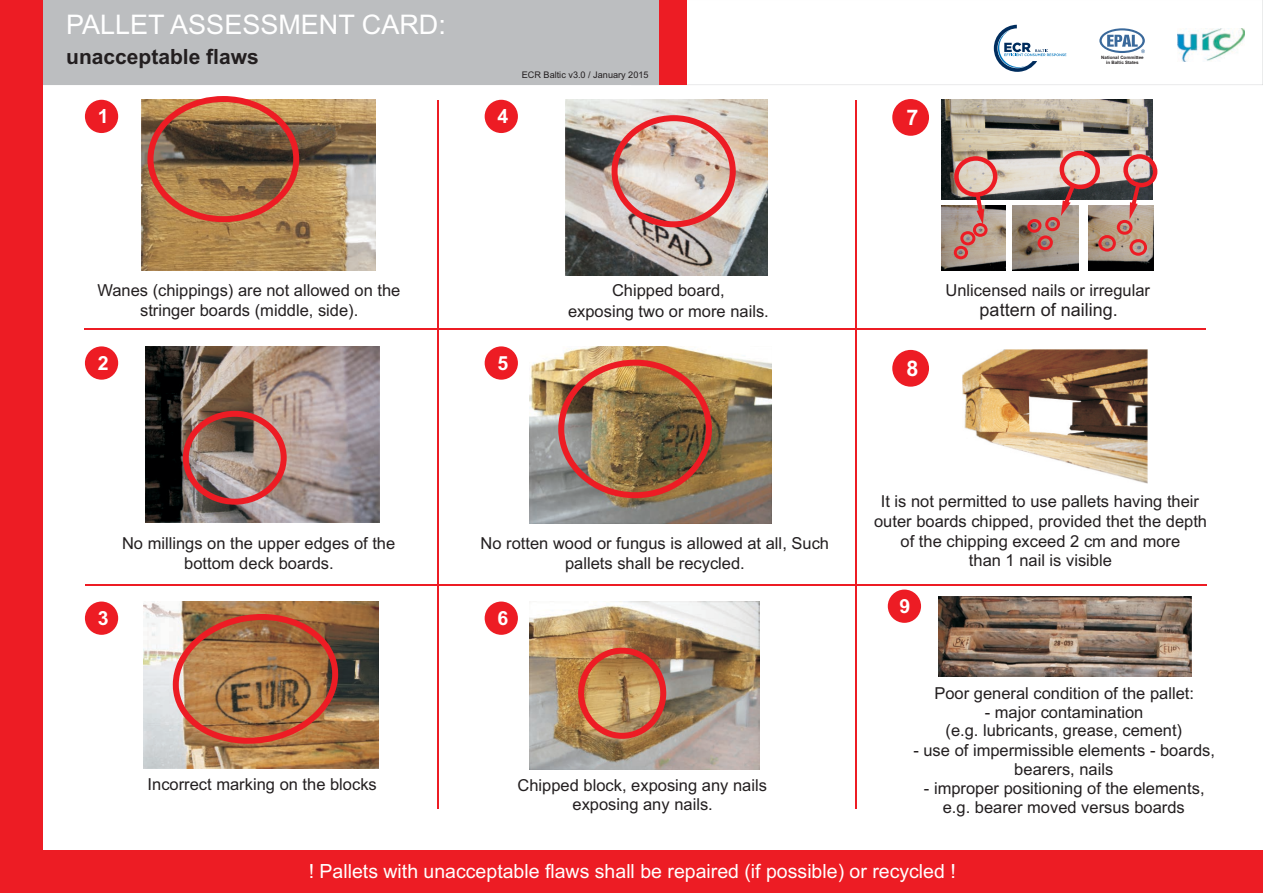
<style>
.page{position:relative;width:1263px;height:893px;background:#fff}
.page>*{position:absolute;margin:0;border:0;box-sizing:border-box;transform-origin:0 0}
.t1{font:27px "Arial";color:#fff}
.t2{font:700 21.6px "Arial";color:#fff}
.t3{font:700 21px "Arial";color:#231f20}
.t4{font:19.5px "Arial";color:#fff}
.t5{font:700 19.5px "Arial";color:#fff}
.t6{font:18px "Arial";color:#231f20}
.t7{font:16.5px/20.1px "Arial";color:#231f20;text-align:center}
.t8{font:9.15px "Arial";color:#231f20}
.t9{font:700 4.5px/5.1px "Arial";color:#231f20;text-align:center}
</style>
<div class="page">
<img style="left:529px;top:346px;width:242px;height:177px">
<img style="left:145px;top:346px;width:234px;height:176px">
<img style="left:142px;top:100px;width:234px;height:171px">
<div style="left:0;top:850px;width:1263px;height:43px;background:#ed1c24"></div>
<svg style="left:183px;top:411px;width:104px;height:94px;background:#a3716a"></svg>
<img style="left:558px;top:360px;width:154px;height:138px">
<svg style="left:147px;top:96px;width:152px;height:126px;background:#9c6946"></svg>
<div style="left:42px;top:0;width:589px;height:85px;background:#bcbec0"></div>
<svg style="left:631px;top:0;width:632px;height:85px"></svg>
<div style="left:659px;top:0;width:27px;height:85px;background:#ed1c24"></div>
<div style="left:0;top:0;width:42px;height:893px;background:#ed1c24"></div>
<img style="left:144px;top:602px;width:235px;height:166px">
<svg style="left:173px;top:614px;width:165px;height:130px;background:#af714b"></svg>
<div style="left:85px;top:100px;width:33px;height:33px;background:#ed1c24;border-radius:50%"></div>
<div style="left:892px;top:99px;width:37px;height:37px;background:#ed1c24;border-radius:50%"></div>
<div style="left:485px;top:100px;width:33px;height:33px;background:#ed1c24;border-radius:50%"></div>
<div style="left:85px;top:346px;width:33px;height:34px;background:#ed1c24;border-radius:50%"></div>
<div style="left:485px;top:346px;width:33px;height:34px;background:#ed1c24;border-radius:50%"></div>
<div style="left:85px;top:602px;width:33px;height:33px;background:#ed1c24;border-radius:50%"></div>
<div style="left:888px;top:590px;width:33px;height:33px;background:#ed1c24;border-radius:50%"></div>
<div style="left:485px;top:602px;width:33px;height:33px;background:#ed1c24;border-radius:50%"></div>
<hr style="left:85px;top:329px;width:1121px;height:1px;background:#ed1c24">
<hr style="left:85px;top:584px;width:1121px;height:1px;background:#ed1c24">
<hr style="left:437px;top:100px;width:1px;height:708px;background:#ed1c24">
<img style="left:566px;top:100px;width:201px;height:175px">
<svg style="left:611px;top:115px;width:125px;height:112px;background:#d8aca3"></svg>
<img style="left:529px;top:602px;width:230px;height:168px">
<svg style="left:578px;top:648px;width:88px;height:91px;background:#c17b50"></svg>
<img style="left:1088px;top:256px;width:66px;height:15px">
<img style="left:942px;top:205px;width:63px;height:66px">
<img style="left:942px;top:99px;width:210px;height:101px">
<img style="left:1013px;top:205px;width:65px;height:66px">
<svg style="left:954px;top:156px;width:43px;height:103px;background:#c18d84"></svg>
<svg style="left:1027px;top:151px;width:130px;height:105px;background:#b39089"></svg>
<hr style="left:856px;top:100px;width:1px;height:708px;background:#ed1c24">
<div style="left:892px;top:350px;width:37px;height:37px;background:#ed1c24;border-radius:50%"></div>
<img style="left:938px;top:596px;width:253px;height:80px">
<img style="left:963px;top:349px;width:184px;height:135px">
<svg style="left:994px;top:25px;width:72px;height:47px"></svg>
<svg style="left:1099px;top:28px;width:46px;height:25px"></svg>
<svg style="left:1102px;top:30px;width:40px;height:21px"></svg>
<svg style="left:1107px;top:35px;width:38px;height:18px"></svg>
<img style="left:1177px;top:29px;width:67px;height:33px">
<h1 class="t1" style="left:66px;top:15px;width:381px">PALLET ASSESSMENT CARD:</h1>
<p class="t3" style="left:66px;top:49px;width:194px">unacceptable flaws</p>
<p class="t8" style="left:522px;top:71px;width:128px">ECR Baltic v3.0 / January 2015</p>
<p class="t5" style="left:98px;top:109px;width:12px">1</p>
<p class="t5" style="left:497px;top:109px;width:12px">4</p>
<h2 class="t2" style="left:906px;top:109px;width:13px">7</h2>
<p class="t9" style="left:1101px;top:56px;width:44px">National Committee in Baltic States</p>
<p class="t7" style="left:97px;top:282px;width:304px">Wanes (chippings) are not allowed on the stringer boards (middle, side).</p>
<p class="t5" style="left:98px;top:356px;width:12px">2</p>
<p class="t5" style="left:497px;top:356px;width:12px">5</p>
<p class="t7" style="left:612px;top:282px;width:114px">Chipped board,</p>
<p class="t7" style="left:568px;top:303px;width:202px">exposing two or more nails.</p>
<h2 class="t2" style="left:906px;top:360px;width:13px">8</h2>
<p class="t7" style="left:945px;top:282px;width:206px">Unlicensed nails or irregular</p>
<p class="t6" style="left:980px;top:303px;width:140px">pattern of nailing.</p>
<p class="t7" style="left:122px;top:535px;width:275px">No millings on the upper edges of the bottom deck boards.</p>
<p class="t5" style="left:98px;top:611px;width:12px">3</p>
<p class="t7" style="left:480px;top:534px;width:350px">No rotten wood or fungus is allowed at all, Such pallets shall be recycled.</p>
<p class="t5" style="left:497px;top:611px;width:12px">6</p>
<p class="t7" style="left:874px;top:492px;width:334px;line-height:19.6px">It is not permitted to use pallets having their outer boards chipped, provided thet the depth of the chipping exceed 2 cm and more<br>than 1 nail is visible</p>
<p class="t5" style="left:899px;top:599px;width:12px">9</p>
<p class="t7" style="left:148px;top:775px;width:231px">Incorrect marking on the blocks</p>
<p class="t7" style="left:517px;top:776px;width:251px">Chipped block, exposing any nails</p>
<p class="t7" style="left:572px;top:796px;width:142px">exposing any nails.</p>
<p class="t7" style="left:934px;top:684px;width:261px">Poor general condition of the pallet:</p>
<p class="t7" style="left:945px;top:704px;width:238px;line-height:18.9px">- major contamination<br>(e.g. lubricants, grease, cement)</p>
<p class="t7" style="left:913px;top:742px;width:303px;line-height:18.9px">- use of impermissible elements - boards, bearers, nails</p>
<p class="t7" style="left:924px;top:780px;width:282px;line-height:19.2px">- improper positioning of the elements, e.g. bearer moved versus boards</p>
<p class="t4" style="left:309px;top:864px;width:649px">! Pallets with unacceptable flaws shall be repaired (if possible) or recycled !</p>
</div>
